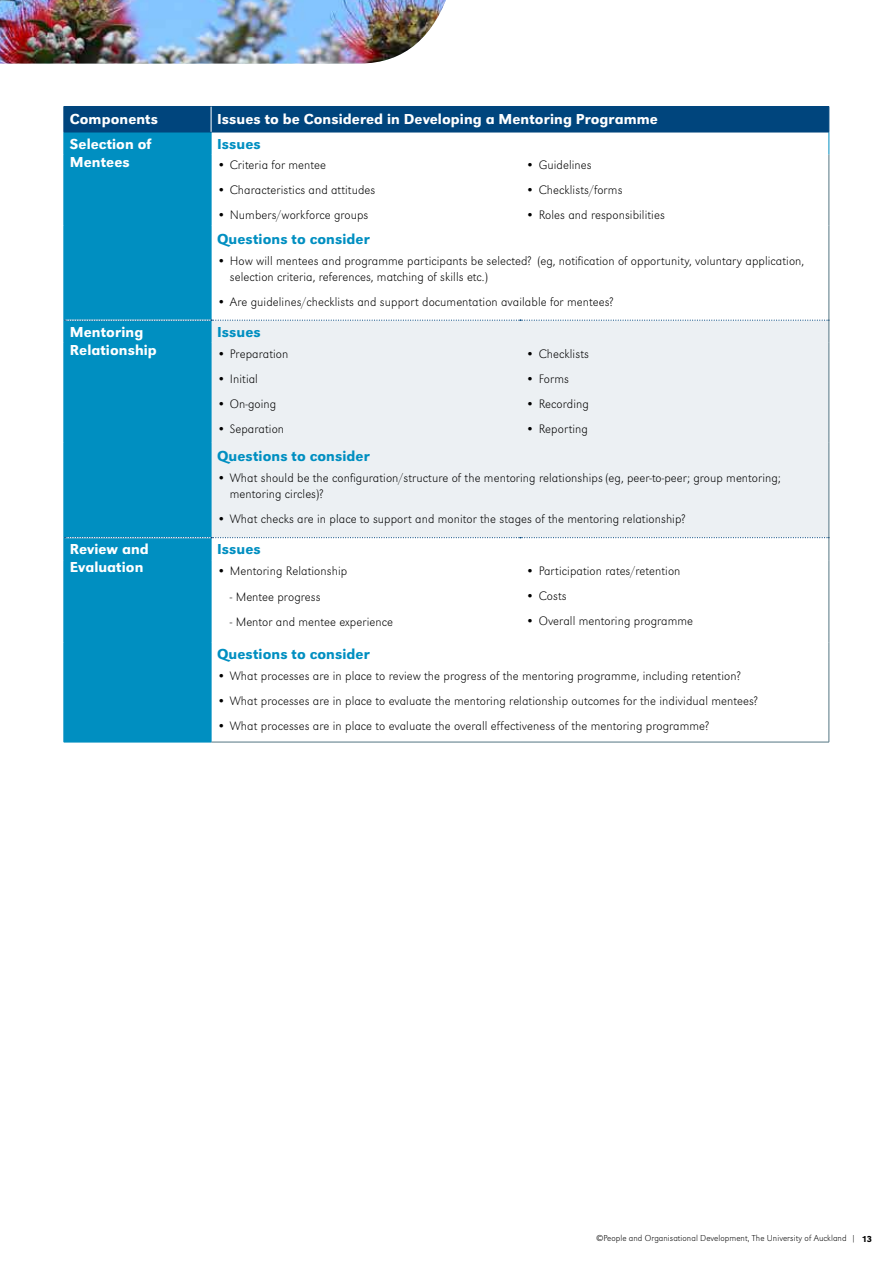
<style>
.page{position:relative;width:893px;height:1263px;background:#fff}
.page>*{position:absolute;margin:0;border:0;box-sizing:border-box;transform-origin:0 0}
.t1{font:500 15px/18px "Grot Macron";letter-spacing:.005em;color:#fff}
.t2{font:500 15px "Grot Macron";letter-spacing:.005em;color:#008fc1}
.t3{font:12.75px/16.5px "Grot Macron Extra Lt";letter-spacing:.005em;color:#000}
.t4{font:9px "Grot Macron Extra Lt";letter-spacing:.005em;color:#000}
.s1{font-family:"Grot Macron";font-weight:300}
.s2{font-family:"Grot Macron";font-weight:500}
</style>
<div class="page">
<img style="left:0;top:0;width:446px;height:153px">
<div style="left:65px;top:154px;width:146px;height:588px;background:#008fc1"></div>
<div style="left:212px;top:343px;width:617px;height:194px;background:#ecf0f3"></div>
<hr style="left:64px;top:154px;width:1px;height:71px;background:#008fc1">
<hr style="left:211px;top:154px;width:1px;height:71px;background:#008fc1">
<hr style="left:64px;top:225px;width:1px;height:95px;background:#008fc1">
<hr style="left:64px;top:343px;width:1px;height:99px;background:#008fc1">
<hr style="left:64px;top:442px;width:1px;height:96px;background:#008fc1">
<hr style="left:211px;top:442px;width:1px;height:95px;background:#008fc1">
<hr style="left:64px;top:560px;width:1px;height:82px;background:#008fc1">
<hr style="left:64px;top:642px;width:1px;height:100px;background:#008fc1">
<hr style="left:211px;top:642px;width:1px;height:100px;background:#008fc1">
<hr style="left:64px;top:742px;width:147px;height:1px;background:#008fc1">
<hr style="left:211px;top:225px;width:1px;height:95px;background:#008fc1">
<hr style="left:211px;top:343px;width:1px;height:99px;background:#008fc1">
<hr style="left:211px;top:560px;width:1px;height:82px;background:#008fc1">
<svg style="left:64px;top:106px;width:766px;height:48px"></svg>
<hr style="left:829px;top:154px;width:1px;height:71px;background:#547583">
<hr style="left:829px;top:225px;width:1px;height:95px;background:#547583">
<svg style="left:64px;top:320px;width:766px;height:23px;background:#bddbe8"></svg>
<hr style="left:829px;top:343px;width:1px;height:99px;background:#547583">
<hr style="left:829px;top:442px;width:1px;height:96px;background:#547583">
<svg style="left:64px;top:537px;width:766px;height:23px"></svg>
<hr style="left:829px;top:560px;width:1px;height:82px;background:#547583">
<hr style="left:829px;top:642px;width:1px;height:100px;background:#547583">
<hr style="left:211px;top:742px;width:309px;height:1px;background:#547583">
<hr style="left:520px;top:742px;width:309px;height:1px;background:#547583">
<p class="t1" style="left:70px;top:110px;width:90px">Components</p>
<p class="t1" style="left:217px;top:110px;width:442px">Issues to be Considered in Developing a Mentoring Programme</p>
<p class="t1" style="left:70px;top:135px;width:83px">Selection of<br>Mentees</p>
<p class="t2" style="left:217px;top:135px;width:45px">Issues</p>
<p class="t3" style="left:217px;top:157px;width:110px">• Criteria for mentee</p>
<p class="t3" style="left:217px;top:182px;width:160px">• Characteristics and attitudes</p>
<p class="t3" style="left:217px;top:207px;width:153px">• Numbers/workforce groups</p>
<p class="t3" style="left:526px;top:157px;width:67px">• Guidelines</p>
<p class="t3" style="left:526px;top:182px;width:98px">• Checklists/forms</p>
<p class="t3" style="left:526px;top:207px;width:140px">• Roles and responsibilities</p>
<p class="t2" style="left:217px;top:230px;width:154px">Questions to consider</p>
<p class="t3" style="left:230px;top:252px;width:576px;text-indent:-13px">• How will mentees and programme participants be selected? (eg, notification of opportunity, voluntary application, selection criteria, references, matching of skills etc.)</p>
<p class="t3" style="left:217px;top:294px;width:398px">• Are guidelines/checklists and support documentation available for mentees?</p>
<p class="t1" style="left:70px;top:323px;width:89px">Mentoring<br>Relationship</p>
<p class="t2" style="left:217px;top:323px;width:45px">Issues</p>
<p class="t3" style="left:217px;top:345px;width:73px">• Preparation</p>
<p class="t3" style="left:217px;top:370px;width:42px">• Initial</p>
<p class="t3" style="left:217px;top:395px;width:61px">• On-going</p>
<p class="t3" style="left:217px;top:420px;width:69px">• Separation</p>
<p class="t3" style="left:526px;top:345px;width:65px">• Checklists</p>
<p class="t3" style="left:526px;top:370px;width:45px">• Forms</p>
<p class="t3" style="left:526px;top:395px;width:65px">• Recording</p>
<p class="t3" style="left:526px;top:420px;width:64px">• Reporting</p>
<p class="t2" style="left:217px;top:447px;width:154px">Questions to consider</p>
<p class="t3" style="left:230px;top:469px;width:552px;text-indent:-13px">• What should be the configuration/structure of the mentoring relationships (eg, peer-to-peer; group mentoring; mentoring circles)?</p>
<p class="t3" style="left:217px;top:511px;width:470px">• What checks are in place to support and monitor the stages of the mentoring relationship?</p>
<p class="t1" style="left:70px;top:540px;width:80px">Review and<br>Evaluation</p>
<p class="t2" style="left:217px;top:540px;width:45px">Issues</p>
<p class="t3" style="left:217px;top:563px;width:132px">• Mentoring Relationship</p>
<p class="t3" style="left:230px;top:588px;width:92px">- Mentee progress</p>
<p class="t3" style="left:230px;top:614px;width:165px">- Mentor and mentee experience</p>
<p class="t3" style="left:526px;top:563px;width:156px">• Participation rates/retention</p>
<p class="t3" style="left:526px;top:588px;width:42px">• Costs</p>
<p class="t3" style="left:526px;top:613px;width:169px">• Overall mentoring programme</p>
<p class="t2" style="left:217px;top:645px;width:154px">Questions to consider</p>
<p class="t3" style="left:217px;top:667px;width:525px">• What processes are in place to review the progress of the mentoring programme, including retention?</p>
<p class="t3" style="left:217px;top:692px;width:542px">• What processes are in place to evaluate the mentoring relationship outcomes for the individual mentees?</p>
<p class="t3" style="left:217px;top:717px;width:494px">• What processes are in place to evaluate the overall effectiveness of the mentoring programme?</p>
<p class="t4" style="left:597px;top:1233px;width:277px">©People and Organisational Development, The University of Auckland <span class="s1">|</span> <span class="s2">13</span></p>
</div>
